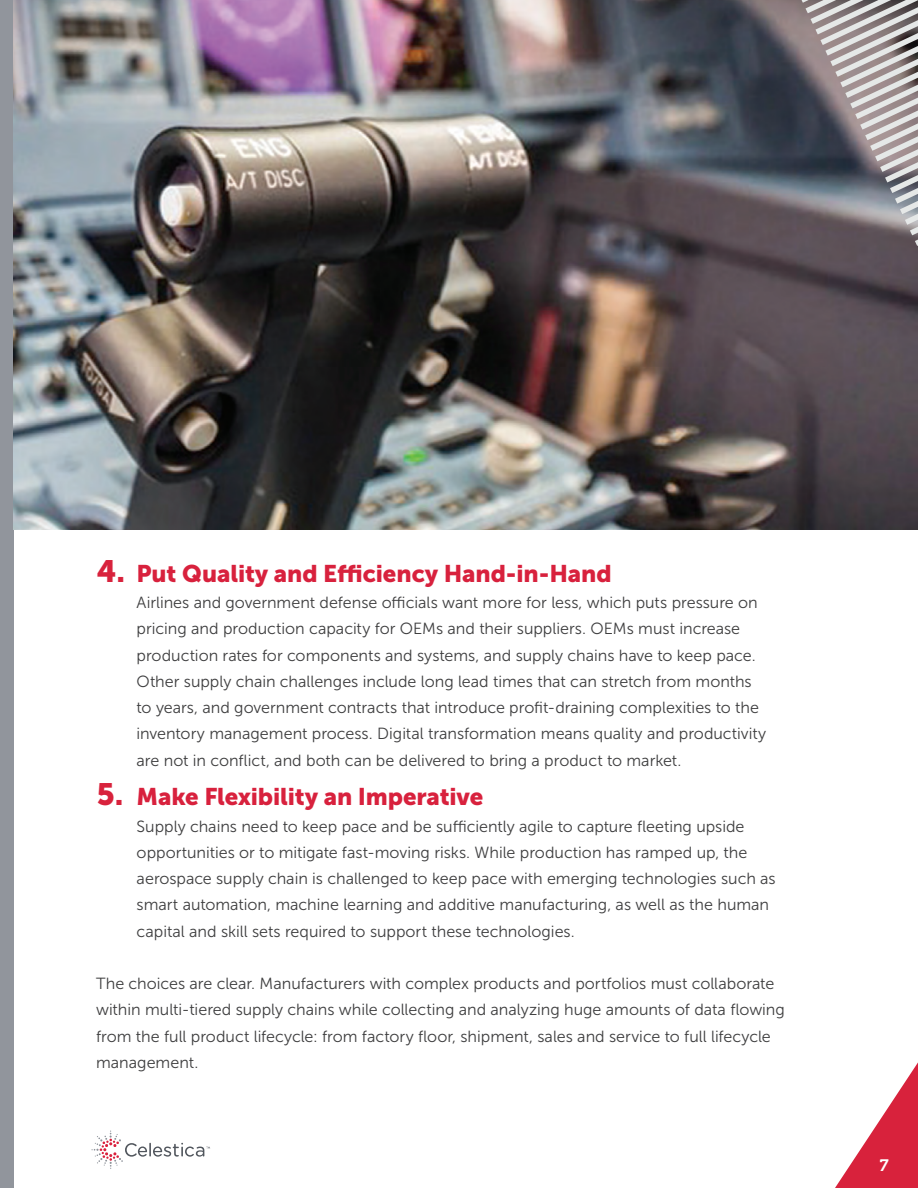
<style>
.page{position:relative;width:918px;height:1188px;background:#fff}
.page>*{position:absolute;margin:0;border:0;box-sizing:border-box;transform-origin:0 0}
.text{font:30.75px "Museo Sans 900";color:#d8223c}
.t1{font:24px "Museo Sans 900";letter-spacing:-.005em;color:#d8213d}
.t2{font:16.5px "Museo 700";color:#fff}
.text-2{font:16.2px/26.2px "Museo Sans 300";color:#3e3e3f}
</style>
<div class="page">
<svg style="left:835px;top:1062px;width:83px;height:126px"></svg>
<div style="left:0;top:0;width:14px;height:1188px;background:#91959c"></div>
<svg style="left:91px;top:1131px;width:119px;height:38px"></svg>
<img style="left:14px;top:0;width:904px;height:529px">
<svg style="left:802px;top:0;width:116px;height:246px;background:#8e8a8e"></svg>
<p class="text" style="left:97px;top:554px;width:30px">4.</p>
<p class="t1" style="left:137px;top:560px;width:477px">Put Quality and Efficiency Hand-in-Hand</p>
<p class="text-2" style="left:137px;top:589px;width:631px">Airlines and government defense officials want more for less, which puts pressure on pricing and production capacity for OEMs and their suppliers. OEMs must increase production rates for components and systems, and supply chains have to keep pace.<br>Other supply chain challenges include long lead times that can stretch from months to years, and government contracts that introduce profit-draining complexities to the inventory management process. Digital transformation means quality and productivity are not in conflict, and both can be delivered to bring a product to market.</p>
<p class="t1" style="left:137px;top:783px;width:348px">Make Flexibility an Imperative</p>
<p class="text-2" style="left:137px;top:813px;width:641px">Supply chains need to keep pace and be sufficiently agile to capture fleeting upside opportunities or to mitigate fast-moving risks. While production has ramped up, the aerospace supply chain is challenged to keep pace with emerging technologies such as smart automation, machine learning and additive manufacturing, as well as the human capital and skill sets required to support these technologies.</p>
<p class="text-2" style="left:96px;top:970px;width:690px">The choices are clear. Manufacturers with complex products and portfolios must collaborate within multi-tiered supply chains while collecting and analyzing huge amounts of data flowing from the full product lifecycle: from factory floor, shipment, sales and service to full lifecycle management.</p>
<p class="text" style="left:97px;top:776px;width:28px">5.</p>
<p class="t2" style="left:880px;top:1156px;width:10px">7</p>
</div>
